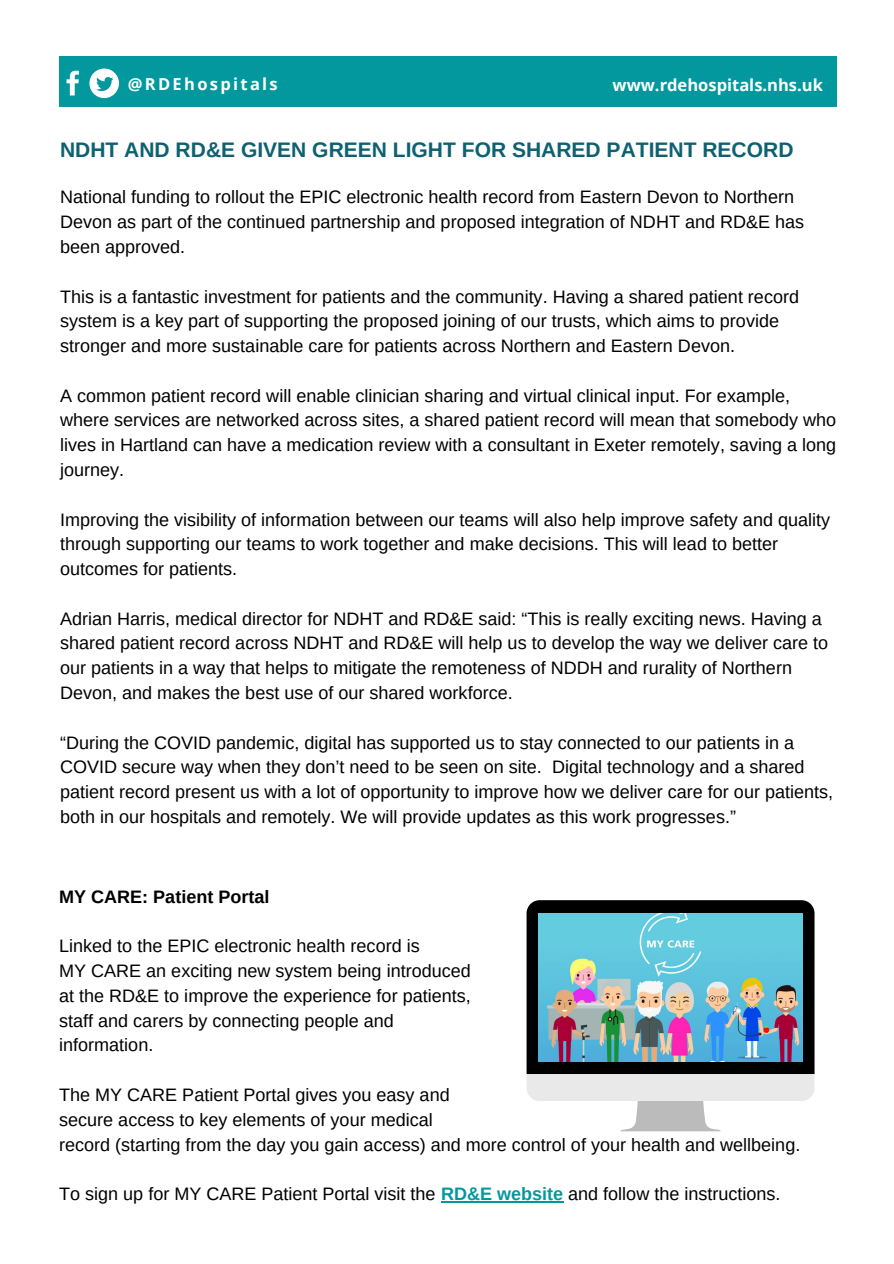
<style>
.page{position:relative;width:894px;height:1264px;background:#fff}
.page>*{position:absolute;margin:0;border:0;box-sizing:border-box;transform-origin:0 0}
.t1{font:700 21px "Arimo";color:#0e6171}
.t2{font:18px/24.8px "Arimo";color:#000}
.t3{font:700 18px "Arimo";color:#000}
.t4{font:700 16.5px "Open Sans";color:#fff}
.t5{font:700 16.5px "Open Sans";letter-spacing:.14em;color:#fff}
.s1{font-weight:700;color:#03989e}
</style>
<div class="page">
<div style="left:59px;top:56px;width:777px;height:51px;background:#03989e"></div>
<svg style="left:66px;top:71px;width:13px;height:24px"></svg>
<svg style="left:89px;top:69px;width:30px;height:29px"></svg>
<hr style="left:441px;top:1201px;width:122px;height:1px;background:#03989e">
<svg style="left:526px;top:900px;width:288px;height:174px;background:#090e0f"></svg>
<svg style="left:526px;top:1074px;width:288px;height:57px"></svg>
<img style="left:538px;top:913px;width:263px;height:148px">
<p class="t5" style="left:128px;top:72px;width:152px">@RDEhospitals</p>
<p class="t4" style="left:612px;top:73px;width:212px">www.rdehospitals.nhs.uk</p>
<p class="t1" style="left:60px;top:138px;width:734px">NDHT AND RD&amp;E GIVEN GREEN LIGHT FOR SHARED PATIENT RECORD</p>
<p class="t2" style="left:60px;top:185px;width:745px">National funding to rollout the EPIC electronic health record from Eastern Devon to Northern<br>Devon as part of the continued partnership and proposed integration of NDHT and RD&amp;E has been approved.</p>
<p class="t2" style="left:60px;top:284px;width:740px">This is a fantastic investment for patients and the community. Having a shared patient record system is a key part of supporting the proposed joining of our trusts, which aims to provide stronger and more sustainable care for patients across Northern and Eastern Devon.</p>
<p class="t2" style="left:60px;top:383px;width:777px">A common patient record will enable clinician sharing and virtual clinical input. For example, where services are networked across sites, a shared patient record will mean that somebody who lives in Hartland can have a medication review with a consultant in Exeter remotely, saving a long journey.</p>
<p class="t2" style="left:60px;top:507px;width:771px">Improving the visibility of information between our teams will also help improve safety and quality through supporting our teams to work together and make decisions. This will lead to better outcomes for patients.</p>
<p class="t2" style="left:60px;top:606px;width:769px">Adrian Harris, medical director for NDHT and RD&amp;E said: “This is really exciting news. Having a shared patient record across NDHT and RD&amp;E will help us to develop the way we deliver care to our patients in a way that helps to mitigate the remoteness of NDDH and rurality of Northern Devon, and makes the best use of our shared workforce.</p>
<p class="t2" style="left:60px;top:730px;width:774px">“During the COVID pandemic, digital has supported us to stay connected to our patients in a<br>COVID secure way when they don’t need to be seen on site. Digital technology and a shared patient record present us with a lot of opportunity to improve how we deliver care for our patients,</p>
<p class="t2" style="left:60px;top:804px;width:677px">both in our hospitals and remotely. We will provide updates as this work progresses.”</p>
<p class="t3" style="left:59px;top:886px;width:212px">MY CARE: Patient Portal</p>
<p class="t2" style="left:59px;top:933px;width:362px">Linked to the EPIC electronic health record is</p>
<p class="t2" style="left:59px;top:958px;width:413px">MY CARE an exciting new system being introduced</p>
<p class="t2" style="left:59px;top:983px;width:413px">at the RD&amp;E to improve the experience for patients,</p>
<p class="t2" style="left:59px;top:1008px;width:336px">staff and carers by connecting people and</p>
<p class="t2" style="left:59px;top:1032px;width:96px">information.</p>
<p class="t2" style="left:59px;top:1082px;width:392px">The MY CARE Patient Portal gives you easy and</p>
<p class="t2" style="left:59px;top:1107px;width:375px">secure access to key elements of your medical</p>
<p class="t2" style="left:59px;top:1131px;width:742px">record (starting from the day you gain access) and more control of your health and wellbeing.</p>
<p class="t2" style="left:59px;top:1181px;width:722px">To sign up for MY CARE Patient Portal visit the <span class="s1">RD&amp;E website</span> and follow the instructions.</p>
</div>
